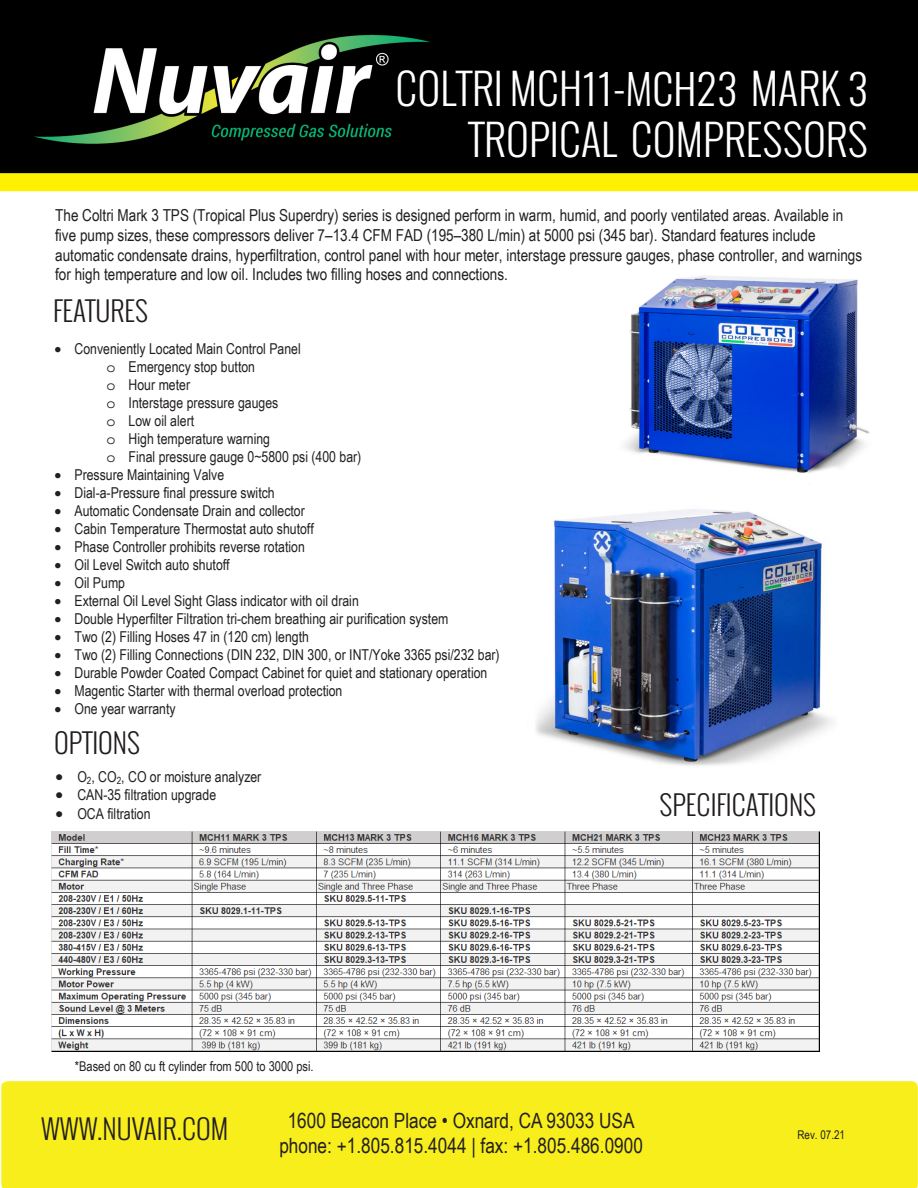
<style>
.page{position:relative;width:918px;height:1188px;background:#fff}
.page>*{position:absolute;margin:0;border:0;box-sizing:border-box;transform-origin:0 0}
.t1{font:300 42px/51.2px "Oswald";color:#fff;text-align:right}
.t2{font:300 27px "Oswald";color:#201c1d}
.t3{font:300 27px "Oswald";color:#231f20}
.t4{font:21px/25.2px "Arial Narrow";color:#231f20;text-align:center}
.t5{font:16.5px/19.8px "Arial Narrow";color:#221e1f}
.t6{font:15px/18px "Arial Narrow";color:#231f20}
.t7{font:13.5px "Arial Narrow";color:#231f20}
.t8{font:12px "Arial Narrow";color:#231f20}
.s1{font-family:"Courier Std"}
</style>
<div class="page">
<img style="left:536px;top:509px;width:297px;height:257px">
<div style="left:1px;top:1081px;width:917px;height:107px;background:#f7ee1c"></div>
<img style="left:0;top:0;width:918px;height:192px">
<img style="left:624px;top:276px;width:246px;height:197px">
<img style="left:51px;top:831px;width:768px;height:220px">
<p class="t1" style="left:396px;top:62px;width:474px">COLTRI MCH11-MCH23 MARK 3<br>TROPICAL COMPRESSORS</p>
<p class="t5" style="left:55px;top:205px;width:808px">The Coltri Mark 3 TPS (Tropical Plus Superdry) series is designed perform in warm, humid, and poorly ventilated areas. Available in five pump sizes, these compressors deliver 7–13.4 CFM FAD (195–380 L/min) at 5000 psi (345 bar). Standard features include automatic condensate drains, hyperfiltration, control panel with hour meter, interstage pressure gauges, phase controller, and warnings for high temperature and low oil. Includes two filling hoses and connections.</p>
<p class="t2" style="left:53px;top:293px;width:97px">FEATURES</p>
<p class="t6" style="left:107px;top:340px;width:256px;text-indent:-52px">• Conveniently Located Main Control Panel<br><span class="s1">o</span> Emergency stop button<br><span class="s1">o</span> Hour meter<br><span class="s1">o</span> Interstage pressure gauges<br><span class="s1">o</span> Low oil alert<br><span class="s1">o</span> High temperature warning<br><span class="s1">o</span> Final pressure gauge 0~5800 psi (400 bar)</p>
<p class="t6" style="left:55px;top:466px;width:171px">• Pressure Maintaining Valve</p>
<p class="t6" style="left:55px;top:484px;width:222px">• Dial-a-Pressure final pressure switch</p>
<p class="t6" style="left:55px;top:502px;width:252px">• Automatic Condensate Drain and collector</p>
<p class="t6" style="left:55px;top:520px;width:261px">• Cabin Temperature Thermostat auto shutoff</p>
<p class="t6" style="left:55px;top:538px;width:252px">• Phase Controller prohibits reverse rotation</p>
<p class="t6" style="left:55px;top:556px;width:177px">• Oil Level Switch auto shutoff</p>
<p class="t6" style="left:55px;top:574px;width:72px">• Oil Pump</p>
<p class="t6" style="left:55px;top:592px;width:306px">• External Oil Level Sight Glass indicator with oil drain</p>
<p class="t6" style="left:55px;top:610px;width:395px">• Double Hyperfilter Filtration tri-chem breathing air purification system</p>
<p class="t6" style="left:55px;top:628px;width:256px">• Two (2) Filling Hoses 47 in (120 cm) length</p>
<p class="t6" style="left:55px;top:646px;width:447px">• Two (2) Filling Connections (DIN 232, DIN 300, or INT/Yoke 3365 psi/232 bar)</p>
<p class="t6" style="left:55px;top:664px;width:434px">• Durable Powder Coated Compact Cabinet for quiet and stationary operation</p>
<p class="t6" style="left:55px;top:682px;width:289px">• Magentic Starter with thermal overload protection</p>
<p class="t6" style="left:55px;top:700px;width:123px">• One year warranty</p>
<h2 class="t2" style="left:54px;top:724px;width:87px">OPTIONS</h2>
<p class="t6" style="left:55px;top:767px;width:208px">• O<sub>2</sub>, CO<sub>2</sub>, CO or moisture analyzer</p>
<p class="t6" style="left:55px;top:785px;width:162px">• CAN-35 filtration upgrade</p>
<p class="t6" style="left:55px;top:804px;width:97px">• OCA filtration</p>
<p class="t2" style="left:659px;top:786px;width:158px">SPECIFICATIONS</p>
<p class="t7" style="left:75px;top:1057px;width:240px">*Based on 80 cu ft cylinder from 500 to 3000 psi.</p>
<h2 class="t3" style="left:41px;top:1110px;width:189px">WWW.NUVAIR.COM</h2>
<h3 class="t4" style="left:279px;top:1107px;width:365px">1600 Beacon Place • Oxnard, CA 93033 USA phone: +1.805.815.4044 | fax: +1.805.486.0900</h3>
<p class="t8" style="left:797px;top:1126px;width:49px">Rev. 07.21</p>
</div>
